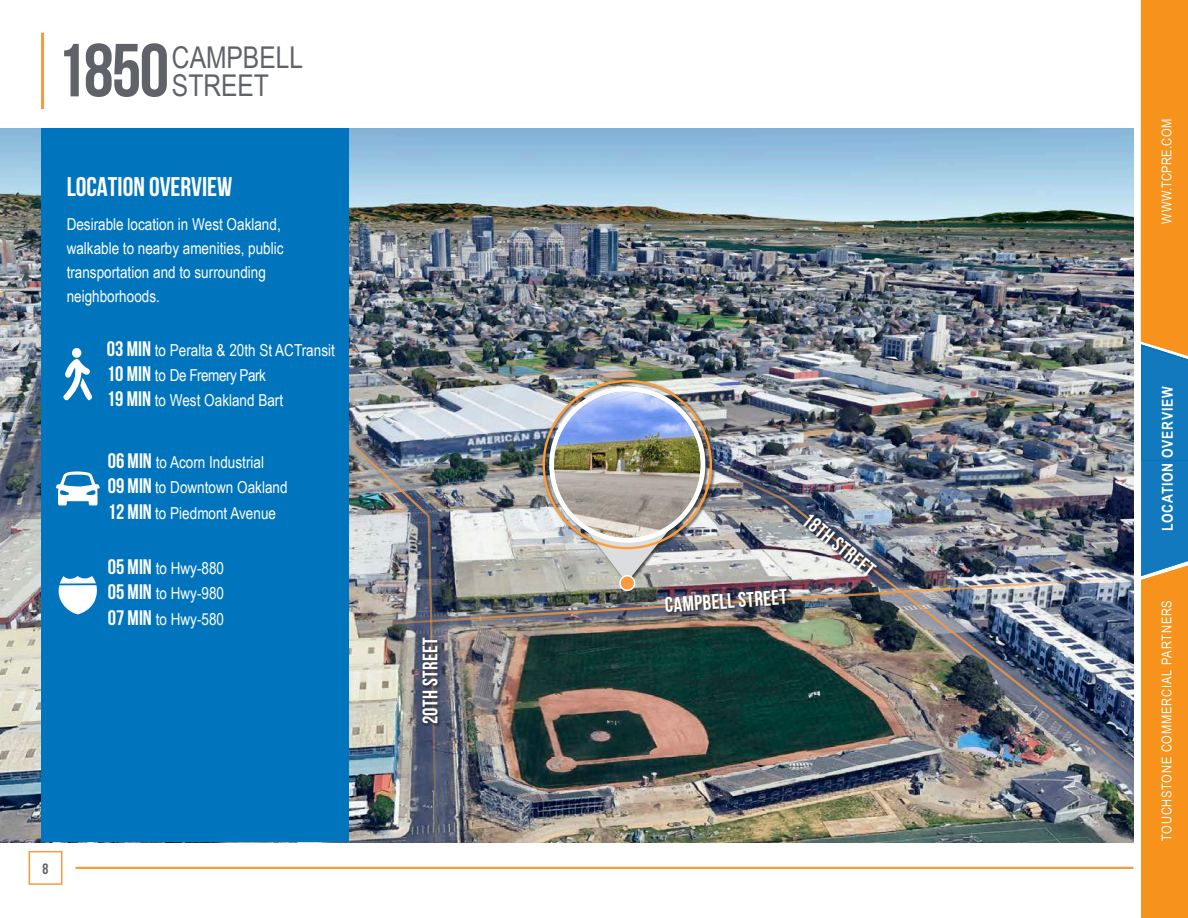
<style>
.page{position:relative;width:1188px;height:918px;background:#fff}
.page>*{position:absolute;margin:0;border:0;box-sizing:border-box;transform-origin:0 0}
.t1{font:700 75px "Bebas Neue";color:#5f6369}
.t2{font:30px/28.5px "Arial Narrow";color:#5f6369}
.Body{font:700 27px "Bebas Neue";color:#fff}
.Body-2{font:700 21px "Bebas Neue";letter-spacing:.02em;color:#fff}
.Body-3{font:16.5px/24px "Arial Narrow";color:#fff}
.Body-4{font:16.5px "Arial Narrow";letter-spacing:-.03em;color:#fff}
.Body-5{font:700 15px "Arial Narrow";letter-spacing:.05em;color:#fff}
.t3{font:700 15px "Bebas Neue";color:#5f6369}
.Body-6{font:13.5px "Arial Narrow";letter-spacing:.06em;color:#fff}
.Body-7{font:13.5px "Arial Narrow";letter-spacing:.03em;color:#fff}
.s1{font-family:"Bebas Neue";font-weight:700;font-size:21px}
</style>
<div class="page">
<img style="left:0;top:129px;width:1134px;height:713px">
<div style="left:29px;top:851px;width:33px;height:34px;border:2px solid #f89a3f"></div>
<hr style="left:76px;top:867px;width:1057px;height:2px;background:#f89a3f">
<hr style="left:41px;top:33px;width:3px;height:76px;background:#f89a3f">
<svg style="left:1140px;top:0;width:48px;height:918px;background:#c28f48"></svg>
<div style="left:41px;top:129px;width:307px;height:713px;background:#0075bd"></div>
<img style="left:1113px;top:465px;width:21px;height:312px">
<img style="left:346px;top:379px;width:767px;height:464px">
<div style="left:620px;top:576px;width:15px;height:14px;background:#f89a3f;border-radius:50%"></div>
<div style="left:619px;top:575px;width:16px;height:16px;border:2px solid #fff;border-radius:50%"></div>
<svg style="left:56px;top:471px;width:44px;height:34px"></svg>
<svg style="left:59px;top:576px;width:38px;height:38px"></svg>
<svg style="left:63px;top:348px;width:29px;height:52px"></svg>
<h1 class="t1" style="left:56px;top:29px;width:115px">1850</h1>
<h2 class="t2" style="left:172px;top:42px;width:133px">CAMPBELL<br>STREET</h2>
<p class="Body" style="left:67px;top:172px;width:167px">LOCATION OVERVIEW</p>
<p class="Body-3" style="left:67px;top:212px;width:218px">Desirable location in West Oakland, walkable to nearby amenities, public transportation and to surrounding neighborhoods.</p>
<p class="Body-3" style="left:107px;top:338px;width:229px"><span class="s1">03 MIN</span> to Peralta &amp; 20th St ACTransit</p>
<p class="Body-4" style="left:107px;top:363px;width:161px"><span class="s1">10 MIN</span> to De Fremery Park</p>
<p class="Body-3" style="left:107px;top:388px;width:178px"><span class="s1">19 MIN</span> to West Oakland Bart</p>
<p class="Body-3" style="left:108px;top:450px;width:158px"><span class="s1">06 MIN</span> to Acorn Industrial</p>
<p class="Body-3" style="left:108px;top:475px;width:181px"><span class="s1">09 MIN</span> to Downtown Oakland</p>
<p class="Body-3" style="left:108px;top:500px;width:170px"><span class="s1">12 MIN</span> to Piedmont Avenue</p>
<p class="Body-3" style="left:108px;top:556px;width:118px"><span class="s1">05 MIN</span> to Hwy-880</p>
<p class="Body-3" style="left:108px;top:581px;width:118px"><span class="s1">05 MIN</span> to Hwy-980</p>
<p class="Body-3" style="left:108px;top:606px;width:118px"><span class="s1">07 MIN</span> to Hwy-580</p>
<p class="t3" style="left:43px;top:860px;width:7px">8</p>
<p class="Body-2" style="left:419px;top:724px;width:89px;rotate:-90deg">20th Street</p>
<p class="Body-2" style="left:664px;top:594px;width:124px;rotate:-4deg">campbell Street</p>
<p class="Body-2" style="left:812px;top:508px;width:89px;rotate:39deg">18th Street</p>
<p class="Body-7" style="left:1157px;top:224px;width:106px;rotate:-90deg">WWW.TCPRE.COM</p>
<p class="Body-5" style="left:1156px;top:531px;width:146px;rotate:-90deg">LOCATION OVERVIEW</p>
<p class="Body-6" style="left:1157px;top:841px;width:242px;rotate:-90deg">TOUCHSTONE COMMERCIAL PARTNERS</p>
</div>
